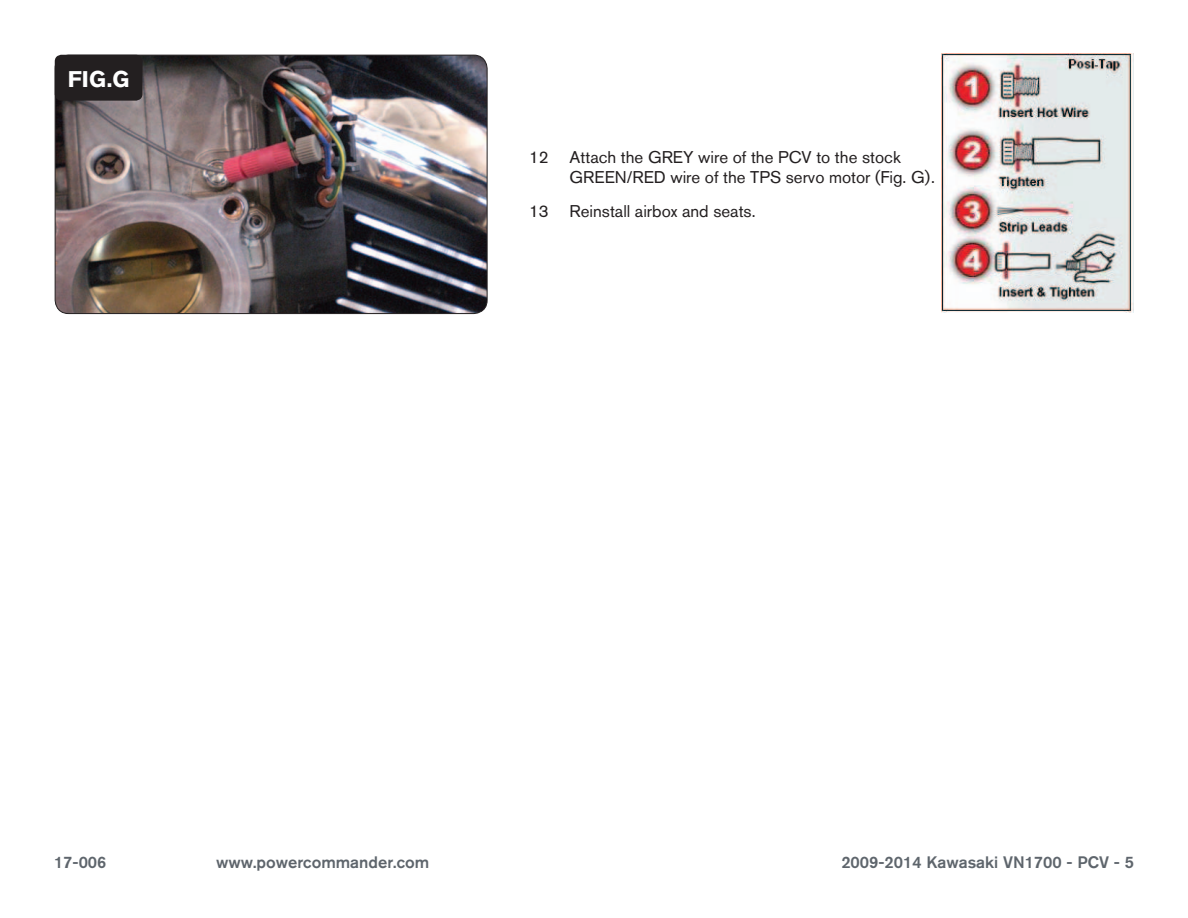
<style>
.page{position:relative;width:1188px;height:918px;background:#fff}
.page>*{position:absolute;margin:0;border:0;box-sizing:border-box;transform-origin:0 0}
.t1{font:700 22.5px "Akzidenz Grotesk BQ";color:#fff}
.Bodycopy{font:16.8px/20.2px "Akzidenz Grotesk BQ";color:#231f20}
.t2{font:500 16.5px "Akzidenz Grotesk BQ";color:#5e656c}
</style>
<div class="page">
<img style="left:55px;top:55px;width:431px;height:259px">
<div style="left:55px;top:55px;width:433px;height:259px;border:1px solid #231f20;border-radius:14px"></div>
<div style="left:55px;top:55px;width:87px;height:46px;background:#231f20;border-radius:7px"></div>
<img style="left:941px;top:54px;width:193px;height:259px">
<p class="t1" style="left:68px;top:66px;width:63px">FIG.G</p>
<p class="Bodycopy" style="left:570px;top:147px;width:367px;text-indent:-40px">12 Attach the GREY wire of the PCV to the stock<br>GREEN/RED wire of the TPS servo motor (Fig. G).</p>
<p class="Bodycopy" style="left:529px;top:201px;width:228px">13 Reinstall airbox and seats.</p>
<p class="t2" style="left:54px;top:852px;width:54px">17-006</p>
<p class="t2" style="left:216px;top:852px;width:215px">www.powercommander.com</p>
<p class="t2" style="left:841px;top:852px;width:294px">2009-2014 Kawasaki VN1700 - PCV - 5</p>
</div>
